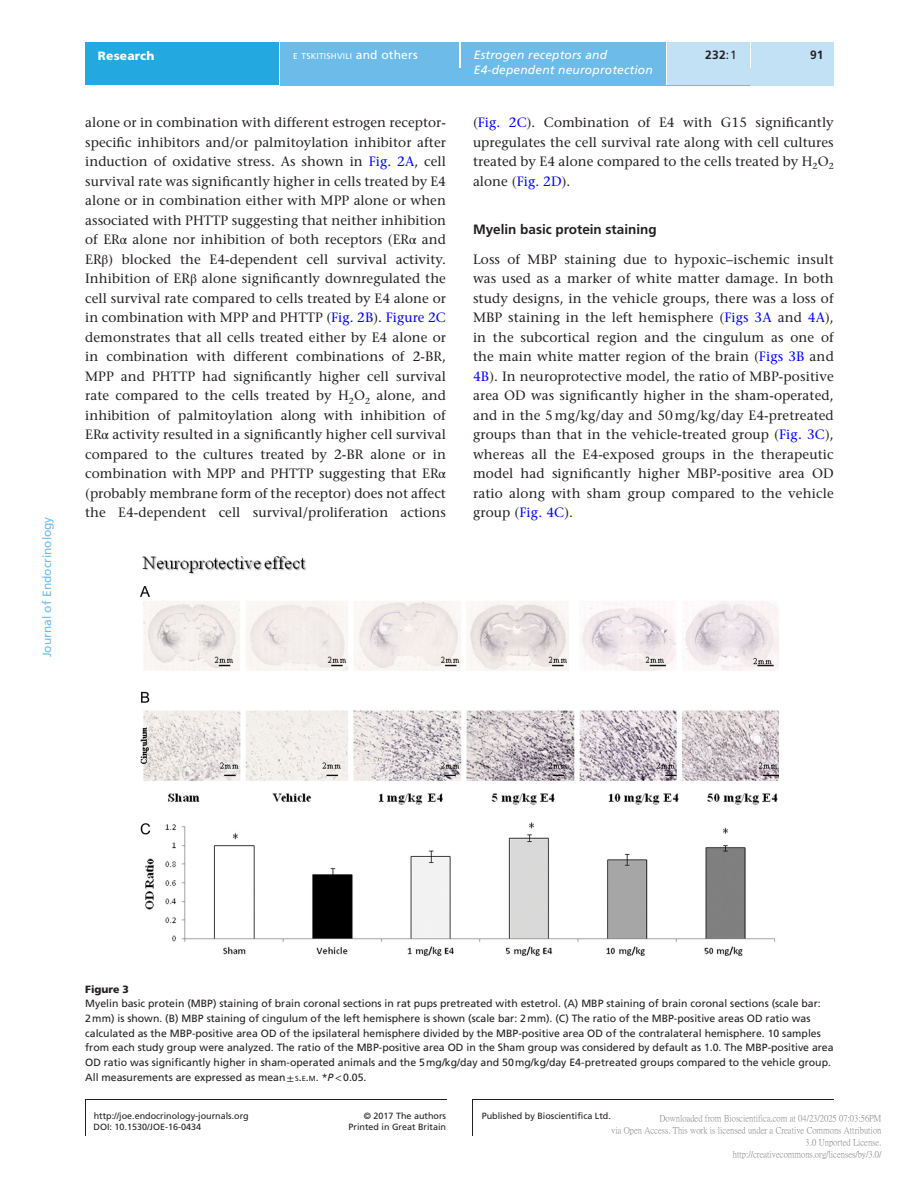
<style>
.page{position:relative;width:919px;height:1187px;background:#fff}
.page>*{position:absolute;margin:0;border:0;box-sizing:border-box;transform-origin:0 0}
.TXT{font:500 13.5px/19.5px "Stone Serif Std";letter-spacing:.005em;color:#231f20;text-align:justify}
.t1{font:700 13.5px "Frutiger LT Std";color:#231f20}
.t2{font:italic 12px "Frutiger LT Std";letter-spacing:.015em;color:#fff}
.t3{font:12px "Frutiger LT Std";color:#6cbbe8}
.t4{font:900 12px "Frutiger LT Std";letter-spacing:.015em;color:#fff}
.t5{font:700 12px "Frutiger LT Std";color:#231f20}
.FC{font:10.5px/14.7px "Frutiger LT Std";color:#231f20}
.FC_head{font:900 10.5px "Frutiger LT Std";color:#231f20}
.t6{font:9px/12px "P Ming Li U";color:rgb(0 0 0/.5);text-align:right}
.t7{font:9px/11.2px "Frutiger LT Std";color:#231f20;text-align:right}
.t8{font:8.4px "Frutiger LT Std";letter-spacing:.025em;color:#fff}
.s1{font-size:12px}
.s2{font-weight:400}
.s3{color:#00f}
.s4{font-family:"STIX General";font-weight:400}
.s5{font-family:"STIX General"}
.s6{font-size:7.35px}
.s7{font-style:inherit}
.s8{font-style:italic}
</style>
<div class="page">
<div style="left:85px;top:43px;width:194px;height:42px;background:#23a9e0"></div>
<div style="left:280px;top:51px;width:553px;height:34px;background:#6cbbe8"></div>
<div style="left:280px;top:43px;width:179px;height:8px;background:#6cbbe8"></div>
<hr style="left:459px;top:42px;width:2px;height:26px;background:#fff">
<div style="left:461px;top:43px;width:205px;height:42px;background:#6cbbe8"></div>
<hr style="left:666px;top:43px;width:1px;height:42px;background:#fff">
<div style="left:667px;top:43px;width:83px;height:42px;background:#c2e1f5"></div>
<div style="left:750px;top:68px;width:83px;height:17px;background:#c2e1f5"></div>
<svg style="left:750px;top:51px;width:1px;height:17px"></svg>
<div style="left:751px;top:42px;width:82px;height:26px;background:#c2e1f5"></div>
<hr style="left:85px;top:1099px;width:1px;height:36px;background:#231f20">
<hr style="left:472px;top:1099px;width:1px;height:36px;background:#231f20">
<hr style="left:85px;top:1099px;width:361px;height:1px;background:#231f20">
<hr style="left:472px;top:1099px;width:361px;height:1px;background:#231f20">
<img style="left:140px;top:557px;width:638px;height:398px">
<p class="t3" style="left:40px;top:657px;width:142px;rotate:-90deg">Journal of Endocrinology</p>
<p class="t4" style="left:98px;top:48px;width:58px">Research</p>
<p class="t8" style="left:293px;top:51px;width:126px">E TSKITISHVILI <span class="s1">and others</span></p>
<p class="t2" style="left:474px;top:48px;width:135px">Estrogen receptors and</p>
<p class="t5" style="left:810px;top:48px;width:15px">91</p>
<p class="t2" style="left:474px;top:63px;width:180px">E4-dependent neuroprotection</p>
<p class="t5" style="left:705px;top:48px;width:33px">232<span class="s2">:1</span></p>
<p class="TXT" style="left:85px;top:113px;width:362px">alone or in combination with different estrogen receptor&shy;specific inhibitors and/or palmitoylation inhibitor after induction of oxidative stress. As shown in <span class="s3">Fig. 2A</span>, cell survival rate was significantly higher in cells treated by E4 alone or in combination either with MPP alone or when associated with PHTTP suggesting that neither inhibition of ER<span class="s4">α</span> alone nor inhibition of both receptors (ER<span class="s4">α</span> and ER<span class="s4">β</span>) blocked the E4-dependent cell survival activity.<br>Inhibition of ER<span class="s4">β</span> alone significantly downregulated the cell survival rate compared to cells treated by E4 alone or in combination with MPP and PHTTP (<span class="s3">Fig. 2B</span>). <span class="s3">Figure 2C </span>demonstrates that all cells treated either by E4 alone or in combination with different combinations of 2-BR, MPP and PHTTP had significantly higher cell survival rate compared to the cells treated by H<sub>2</sub>O<sub>2</sub> alone, and inhibition of palmitoylation along with inhibition of ER<span class="s4">α</span> activity resulted in a significantly higher cell survival compared to the cultures treated by 2-BR alone or in combination with MPP and PHTTP suggesting that ER<span class="s4">α </span>(probably membrane form of the receptor) does not affect the E4-dependent cell survival/proliferation actions</p>
<p class="TXT" style="left:473px;top:113px;width:362px">(<span class="s3">Fig. 2C</span>). Combination of E4 with G15 significantly upregulates the cell survival rate along with cell cultures treated by E4 alone compared to the cells treated by H<sub>2</sub>O<sub>2 </sub>alone (<span class="s3">Fig. 2D</span>).</p>
<h2 class="t1" style="left:473px;top:222px;width:185px">Myelin basic protein staining</h2>
<p class="TXT" style="left:473px;top:249px;width:362px">Loss of MBP staining due to hypoxic–ischemic insult was used as a marker of white matter damage. In both study designs, in the vehicle groups, there was a loss of MBP staining in the left hemisphere (<span class="s3">Figs 3A</span> and <span class="s3">4A</span>), in the subcortical region and the cingulum as one of the main white matter region of the brain (<span class="s3">Figs 3B</span> and <span class="s3">4B</span>). In neuroprotective model, the ratio of MBP-positive area OD was significantly higher in the sham-operated, and in the 5mg/kg/day and 50mg/kg/day E4-pretreated groups than that in the vehicle-treated group (<span class="s3">Fig. 3C</span>), whereas all the E4-exposed groups in the therapeutic model had significantly higher MBP-positive area OD ratio along with sham group compared to the vehicle group (<span class="s3">Fig. 4C</span>).</p>
<p class="FC_head" style="left:85px;top:982px;width:45px">Figure 3</p>
<p class="FC" style="left:85px;top:996px;width:750px">Myelin basic protein (MBP) staining of brain coronal sections in rat pups pretreated with estetrol. (A) MBP staining of brain coronal sections (scale bar:<br>2mm) is shown. (B) MBP staining of cingulum of the left hemisphere is shown (scale bar: 2mm). (C) The ratio of the MBP-positive areas OD ratio was calculated as the MBP-positive area OD of the ipsilateral hemisphere divided by the MBP-positive area OD of the contralateral hemisphere. 10 samples from each study group were analyzed. The ratio of the MBP-positive area OD in the Sham group was considered by default as 1.0. The MBP-positive area OD ratio was significantly higher in sham-operated animals and the 5mg/kg/day and 50mg/kg/day E4-pretreated groups compared to the vehicle group.<br>All measurements are expressed as mean<span class="s5">±</span> <span class="s6">S</span><span class="s7">.</span><span class="s6">E</span><span class="s7">.</span><span class="s6">M</span><span class="s7">.</span> *<span class="s8">P</span><span class="s5">&lt;</span>0.05.</p>
<p class="t6" style="left:611px;top:1112px;width:272px">Downloaded from Bioscientifica.com at 04/23/2025 07:03:56PM<br>via Open Access. This work is licensed under a Creative Commons Attribution 3.0 Unported License.<br>http://creativecommons.org/licenses/by/3.0/</p>
<p class="t7" style="left:94px;top:1110px;width:157px">http://joe.endocrinology-journals.org</p>
<p class="t7" style="left:348px;top:1110px;width:99px">© 2017 The authors<br>Printed in Great Britain</p>
<p class="t7" style="left:482px;top:1110px;width:131px">Published by Bioscientifica Ltd.</p>
<p class="t7" style="left:93px;top:1121px;width:109px">DOI: 10.1530/JOE-16-0434</p>
</div>
